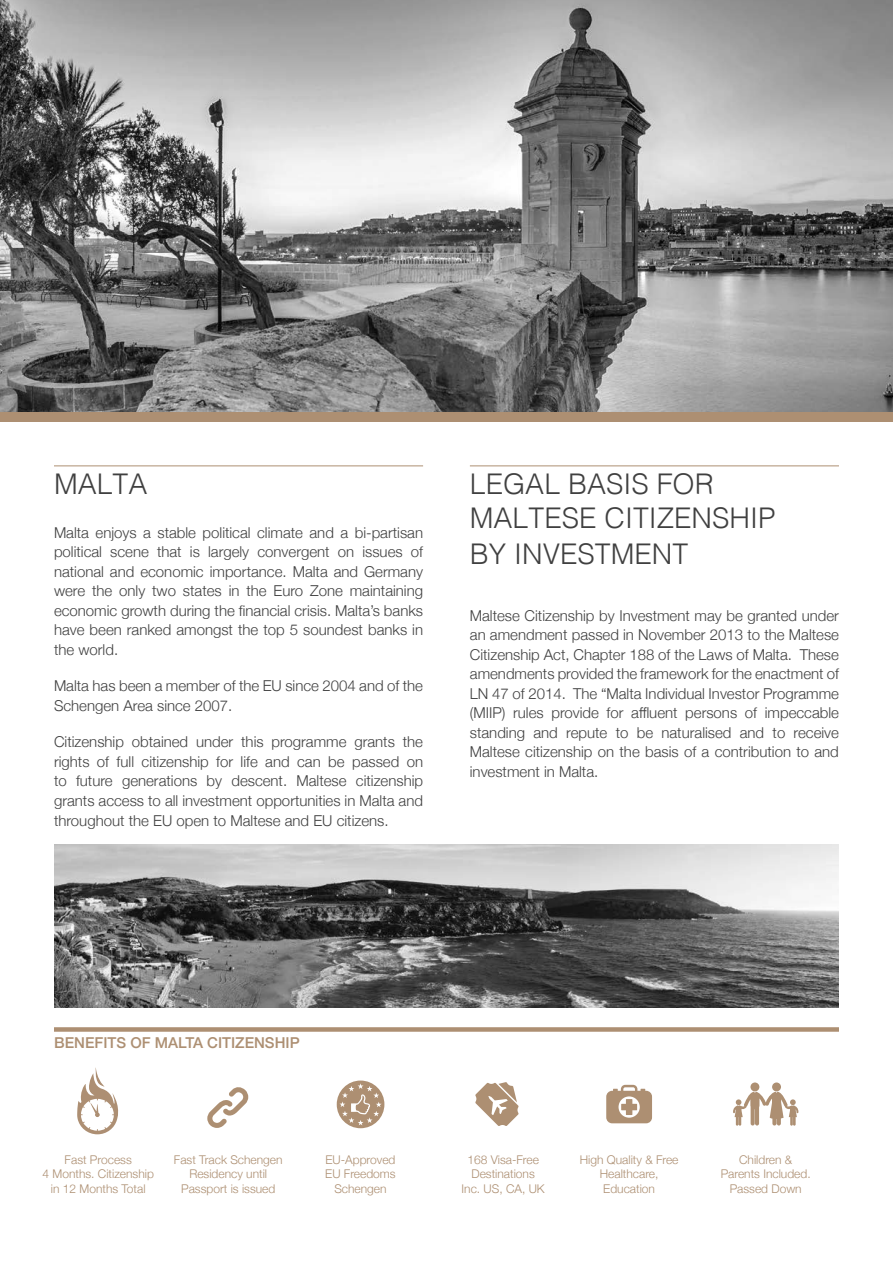
<style>
.page{position:relative;width:893px;height:1263px;background:#fff}
.page>*{position:absolute;margin:0;border:0;box-sizing:border-box;transform-origin:0 0}
.t1{font:300 28.5px/35.1px "Helvetica";color:#404040}
.t2{font:300 15px/19.5px "Helvetica Neue";color:#404040;text-align:justify}
.t3{font:500 15px "Helvetica Neue";color:#ad8f72}
.t4{font:300 12px/14.4px "Helvetica Neue";color:#ad8f72;text-align:center}
</style>
<div class="page">
<div style="left:0;top:407px;width:893px;height:15px;background:#ad8f72"></div>
<hr style="left:54px;top:465px;width:369px;height:1px;background:#ad8f72">
<hr style="left:470px;top:465px;width:369px;height:1px;background:#ad8f72">
<div style="left:54px;top:1027px;width:785px;height:5px;background:#ad8f72"></div>
<img style="left:0;top:0;width:893px;height:412px">
<img style="left:54px;top:845px;width:785px;height:163px">
<svg style="left:606px;top:1085px;width:46px;height:38px"></svg>
<svg style="left:475px;top:1082px;width:44px;height:44px"></svg>
<div style="left:750px;top:1082px;width:9px;height:9px;background:#ad8f72;border-radius:50%"></div>
<div style="left:772px;top:1082px;width:9px;height:9px;background:#ad8f72;border-radius:50%"></div>
<svg style="left:733px;top:1092px;width:65px;height:34px"></svg>
<svg style="left:207px;top:1087px;width:41px;height:41px"></svg>
<div style="left:337px;top:1080px;width:47px;height:48px;background:#ad8f72;border-radius:50%"></div>
<svg style="left:339px;top:1083px;width:43px;height:42px"></svg>
<svg style="left:77px;top:1067px;width:42px;height:67px"></svg>
<p class="t1" style="left:54px;top:464px;width:95px">MALTA</p>
<p class="t2" style="left:54px;top:521px;width:371px">Malta enjoys a stable political climate and a bi-partisan political scene that is largely convergent on issues of national and economic importance. Malta and Germany were the only two states in the Euro Zone maintaining economic growth during the financial crisis. Malta’s banks have been ranked amongst the top 5 soundest banks in the world.</p>
<p class="t2" style="left:54px;top:675px;width:371px">Malta has been a member of the EU since 2004 and of the<br>Schengen Area since 2007.</p>
<p class="t2" style="left:54px;top:731px;width:371px">Citizenship obtained under this programme grants the rights of full citizenship for life and can be passed on to future generations by descent. Maltese citizenship grants access to all investment opportunities in Malta and throughout the EU open to Maltese and EU citizens.</p>
<p class="t1" style="left:470px;top:464px;width:307px">LEGAL BASIS FOR<br>MALTESE CITIZENSHIP<br>BY INVESTMENT</p>
<p class="t2" style="left:470px;top:604px;width:371px">Maltese Citizenship by Investment may be granted under an amendment passed in November 2013 to the Maltese Citizenship Act, Chapter 188 of the Laws of Malta. These amendments provided the framework for the enactment of LN 47 of 2014. The “Malta Individual Investor Programme (MIIP) rules provide for affluent persons of impeccable standing and repute to be naturalised and to receive Maltese citizenship on the basis of a contribution to and investment in Malta.</p>
<p class="t3" style="left:54px;top:1030px;width:247px">BENEFITS OF MALTA CITIZENSHIP</p>
<p class="t4" style="left:65px;top:1152px;width:69px">Fast Process</p>
<p class="t4" style="left:43px;top:1166px;width:113px">4 Months. Citizenship in 12 Months Total</p>
<p class="t4" style="left:174px;top:1152px;width:110px">Fast Track Schengen<br>Residency until<br>Passport is issued</p>
<p class="t4" style="left:580px;top:1152px;width:100px">High Quality &amp; Free</p>
<p class="t4" style="left:325px;top:1152px;width:72px">EU-Approved</p>
<p class="t4" style="left:325px;top:1166px;width:72px">EU Freedoms</p>
<p class="t4" style="left:334px;top:1180px;width:54px">Schengen</p>
<p class="t4" style="left:467px;top:1152px;width:73px">168 Visa-Free<br>Destinations</p>
<p class="t4" style="left:462px;top:1180px;width:85px">Inc. US, CA, UK</p>
<p class="t4" style="left:600px;top:1166px;width:60px">Healthcare,</p>
<p class="t4" style="left:603px;top:1180px;width:53px">Education</p>
<p class="t4" style="left:721px;top:1152px;width:92px">Children &amp;<br>Parents Included.</p>
<p class="t4" style="left:730px;top:1180px;width:74px">Passed Down</p>
</div>
